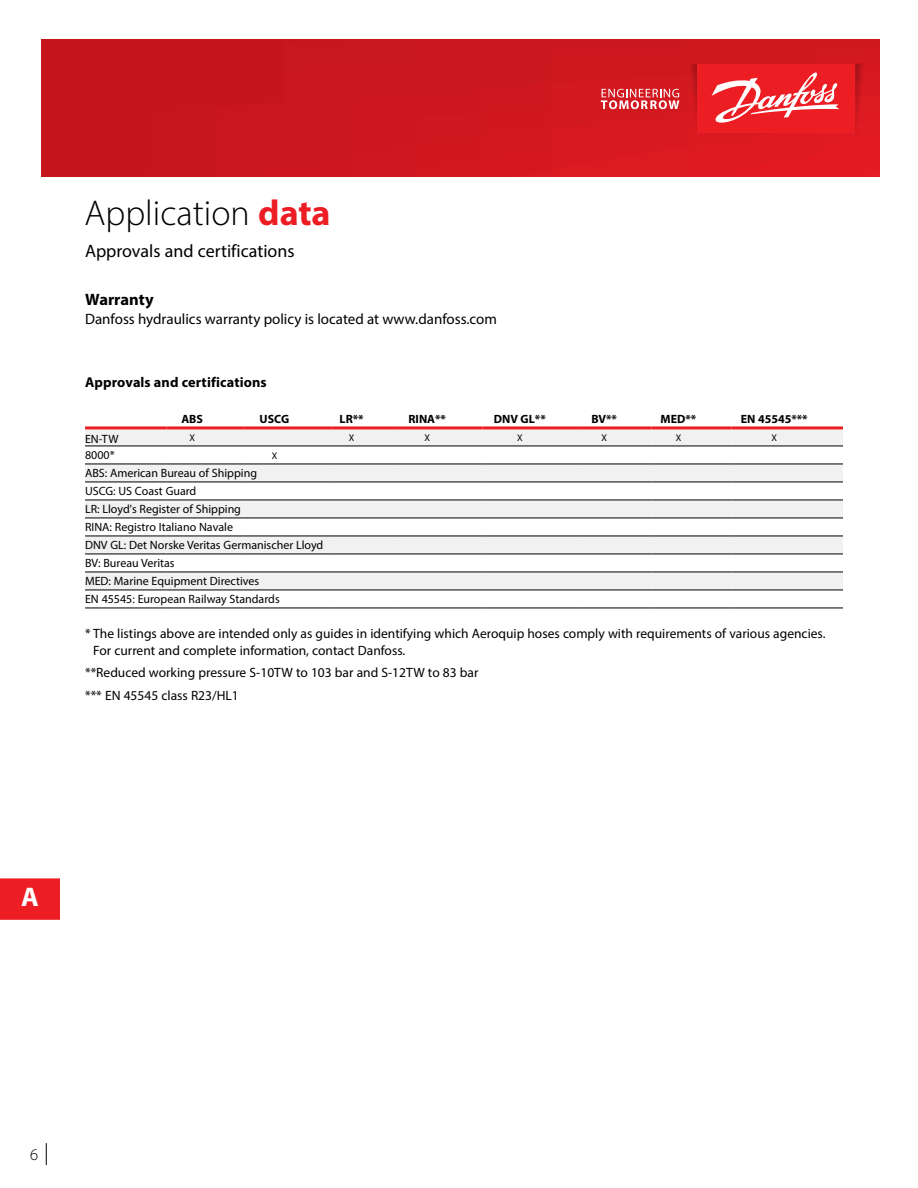
<style>
.page{position:relative;width:918px;height:1188px;background:#fff}
.page>*{position:absolute;margin:0;border:0;box-sizing:border-box;transform-origin:0 0}
.t1{font:300 36px "Myriad Pro";color:#000}
.t2{font:700 27px "Myriad Pro";color:#fff}
.t3{font:18px "Myriad Pro";color:#000}
.t4{font:700 16.5px "Myriad Pro";color:#000}
.t5{font:300 16.5px "Myriad Pro";color:#000}
.t6{font:15px "Myriad Pro";color:#000}
.t7{font:700 14.25px "Myriad Pro";letter-spacing:.01em;color:#000}
.t8{font:13.5px/16.5px "Myriad Pro";color:#000}
.t9{font:12px/18px "Myriad Pro";color:#000}
.t10{font:700 12px "Myriad Pro";color:#000}
.t11{font:9.75px "Myriad Pro";color:#000}
.s1{font-weight:700;color:#ed1d24}
</style>
<div class="page">
<svg style="left:85px;top:429px;width:758px;height:161px;fill:#f1f1f2"></svg>
<hr style="left:85px;top:446px;width:82px;height:1px;background:#000">
<hr style="left:85px;top:482px;width:82px;height:1px;background:#000">
<hr style="left:167px;top:482px;width:77px;height:1px;background:#000">
<hr style="left:244px;top:482px;width:87px;height:1px;background:#000">
<hr style="left:331px;top:482px;width:67px;height:1px;background:#000">
<hr style="left:398px;top:482px;width:85px;height:1px;background:#000">
<hr style="left:483px;top:482px;width:100px;height:1px;background:#000">
<hr style="left:583px;top:482px;width:68px;height:1px;background:#000">
<hr style="left:651px;top:482px;width:81px;height:1px;background:#000">
<hr style="left:732px;top:482px;width:111px;height:1px;background:#000">
<hr style="left:85px;top:500px;width:82px;height:1px;background:#000">
<hr style="left:167px;top:500px;width:77px;height:1px;background:#000">
<hr style="left:244px;top:500px;width:87px;height:1px;background:#000">
<hr style="left:331px;top:500px;width:67px;height:1px;background:#000">
<hr style="left:398px;top:500px;width:85px;height:1px;background:#000">
<hr style="left:483px;top:500px;width:100px;height:1px;background:#000">
<hr style="left:583px;top:500px;width:68px;height:1px;background:#000">
<hr style="left:651px;top:500px;width:81px;height:1px;background:#000">
<hr style="left:732px;top:500px;width:111px;height:1px;background:#000">
<hr style="left:85px;top:518px;width:82px;height:1px;background:#000">
<hr style="left:167px;top:518px;width:77px;height:1px;background:#000">
<hr style="left:244px;top:518px;width:87px;height:1px;background:#000">
<hr style="left:331px;top:518px;width:67px;height:1px;background:#000">
<hr style="left:398px;top:518px;width:85px;height:1px;background:#000">
<hr style="left:483px;top:518px;width:100px;height:1px;background:#000">
<hr style="left:583px;top:518px;width:68px;height:1px;background:#000">
<hr style="left:651px;top:518px;width:81px;height:1px;background:#000">
<hr style="left:732px;top:518px;width:111px;height:1px;background:#000">
<hr style="left:85px;top:536px;width:82px;height:1px;background:#000">
<hr style="left:167px;top:536px;width:77px;height:1px;background:#000">
<hr style="left:244px;top:536px;width:87px;height:1px;background:#000">
<hr style="left:331px;top:536px;width:67px;height:1px;background:#000">
<hr style="left:398px;top:536px;width:85px;height:1px;background:#000">
<hr style="left:483px;top:536px;width:100px;height:1px;background:#000">
<hr style="left:583px;top:536px;width:68px;height:1px;background:#000">
<hr style="left:651px;top:536px;width:81px;height:1px;background:#000">
<hr style="left:732px;top:536px;width:111px;height:1px;background:#000">
<hr style="left:85px;top:590px;width:82px;height:1px;background:#000">
<hr style="left:167px;top:590px;width:77px;height:1px;background:#000">
<hr style="left:244px;top:590px;width:87px;height:1px;background:#000">
<hr style="left:331px;top:590px;width:67px;height:1px;background:#000">
<hr style="left:398px;top:590px;width:85px;height:1px;background:#000">
<hr style="left:483px;top:590px;width:100px;height:1px;background:#000">
<hr style="left:583px;top:590px;width:68px;height:1px;background:#000">
<hr style="left:651px;top:590px;width:81px;height:1px;background:#000">
<hr style="left:732px;top:590px;width:111px;height:1px;background:#000">
<hr style="left:85px;top:608px;width:82px;height:1px;background:#000">
<hr style="left:167px;top:608px;width:77px;height:1px;background:#000">
<hr style="left:244px;top:608px;width:87px;height:1px;background:#000">
<hr style="left:331px;top:608px;width:67px;height:1px;background:#000">
<hr style="left:398px;top:608px;width:85px;height:1px;background:#000">
<hr style="left:483px;top:608px;width:100px;height:1px;background:#000">
<hr style="left:583px;top:608px;width:68px;height:1px;background:#000">
<hr style="left:651px;top:608px;width:81px;height:1px;background:#000">
<hr style="left:732px;top:608px;width:111px;height:1px;background:#000">
<hr style="left:167px;top:446px;width:77px;height:1px;background:#000">
<hr style="left:244px;top:446px;width:87px;height:1px;background:#000">
<hr style="left:331px;top:446px;width:67px;height:1px;background:#000">
<hr style="left:398px;top:446px;width:85px;height:1px;background:#000">
<hr style="left:483px;top:446px;width:100px;height:1px;background:#000">
<hr style="left:583px;top:446px;width:68px;height:1px;background:#000">
<hr style="left:651px;top:446px;width:81px;height:1px;background:#000">
<hr style="left:732px;top:446px;width:111px;height:1px;background:#000">
<hr style="left:85px;top:554px;width:82px;height:1px;background:#000">
<hr style="left:167px;top:554px;width:77px;height:1px;background:#000">
<hr style="left:244px;top:554px;width:87px;height:1px;background:#000">
<hr style="left:331px;top:554px;width:67px;height:1px;background:#000">
<hr style="left:398px;top:554px;width:85px;height:1px;background:#000">
<hr style="left:483px;top:554px;width:100px;height:1px;background:#000">
<hr style="left:583px;top:554px;width:68px;height:1px;background:#000">
<hr style="left:651px;top:554px;width:81px;height:1px;background:#000">
<hr style="left:732px;top:554px;width:111px;height:1px;background:#000">
<hr style="left:85px;top:464px;width:82px;height:1px;background:#000">
<hr style="left:167px;top:464px;width:77px;height:1px;background:#000">
<hr style="left:244px;top:464px;width:87px;height:1px;background:#000">
<hr style="left:331px;top:464px;width:67px;height:1px;background:#000">
<hr style="left:398px;top:464px;width:85px;height:1px;background:#000">
<hr style="left:483px;top:464px;width:100px;height:1px;background:#000">
<hr style="left:583px;top:464px;width:68px;height:1px;background:#000">
<hr style="left:651px;top:464px;width:81px;height:1px;background:#000">
<hr style="left:732px;top:464px;width:111px;height:1px;background:#000">
<hr style="left:85px;top:572px;width:82px;height:1px;background:#000">
<hr style="left:167px;top:572px;width:77px;height:1px;background:#000">
<hr style="left:244px;top:572px;width:87px;height:1px;background:#000">
<hr style="left:331px;top:572px;width:67px;height:1px;background:#000">
<hr style="left:398px;top:572px;width:85px;height:1px;background:#000">
<hr style="left:483px;top:572px;width:100px;height:1px;background:#000">
<hr style="left:583px;top:572px;width:68px;height:1px;background:#000">
<hr style="left:651px;top:572px;width:81px;height:1px;background:#000">
<hr style="left:732px;top:572px;width:111px;height:1px;background:#000">
<hr style="left:85px;top:426px;width:82px;height:3px;background:#ed1d24">
<hr style="left:167px;top:426px;width:77px;height:3px;background:#ed1d24">
<hr style="left:244px;top:426px;width:87px;height:3px;background:#ed1d24">
<hr style="left:331px;top:426px;width:67px;height:3px;background:#ed1d24">
<hr style="left:398px;top:426px;width:85px;height:3px;background:#ed1d24">
<hr style="left:483px;top:426px;width:100px;height:3px;background:#ed1d24">
<hr style="left:583px;top:426px;width:68px;height:3px;background:#ed1d24">
<hr style="left:651px;top:426px;width:81px;height:3px;background:#ed1d24">
<hr style="left:732px;top:426px;width:111px;height:3px;background:#ed1d24">
<div style="left:42px;top:39px;width:837px;height:137px;background:linear-gradient(to right,#c1151b,#dc1a22)"></div>
<svg style="left:855px;top:64px;width:13px;height:69px"></svg>
<svg style="left:685px;top:64px;width:12px;height:69px"></svg>
<div style="left:697px;top:64px;width:158px;height:69px;background:#ed1d24"></div>
<svg style="left:601px;top:89px;width:78px;height:20px;background:#e16a6e"></svg>
<svg style="left:712px;top:72px;width:128px;height:51px"></svg>
<div style="left:0;top:878px;width:60px;height:42px;background:#ed1d24"></div>
<svg style="left:46px;top:1143px;width:1px;height:22px"></svg>
<h1 class="t1" style="left:84px;top:191px;width:248px">Application <span class="s1">data</span></h1>
<h3 class="t3" style="left:85px;top:239px;width:211px">Approvals and certifications</h3>
<p class="t4" style="left:85px;top:288px;width:70px">Warranty</p>
<p class="t6" style="left:85px;top:310px;width:413px">Danfoss hydraulics warranty policy is located at www.danfoss.com</p>
<p class="t7" style="left:85px;top:373px;width:183px">Approvals and certifications</p>
<p class="t10" style="left:181px;top:412px;width:23px">ABS</p>
<p class="t10" style="left:260px;top:412px;width:31px">USCG</p>
<p class="t10" style="left:340px;top:412px;width:26px">LR**</p>
<p class="t10" style="left:409px;top:412px;width:39px">RINA**</p>
<p class="t10" style="left:494px;top:412px;width:54px">DNV GL**</p>
<p class="t10" style="left:591px;top:412px;width:27px">BV**</p>
<p class="t10" style="left:661px;top:412px;width:37px">MED**</p>
<p class="t10" style="left:741px;top:412px;width:68px">EN 45545***</p>
<p class="t9" style="left:85px;top:430px;width:35px">EN-TW</p>
<p class="t11" style="left:189px;top:432px;width:7px">X</p>
<p class="t11" style="left:349px;top:432px;width:7px">X</p>
<p class="t11" style="left:425px;top:432px;width:7px">X</p>
<p class="t11" style="left:517px;top:432px;width:7px">X</p>
<p class="t11" style="left:601px;top:432px;width:7px">X</p>
<p class="t11" style="left:676px;top:432px;width:7px">X</p>
<p class="t11" style="left:771px;top:432px;width:7px">X</p>
<p class="t9" style="left:85px;top:446px;width:31px">8000*</p>
<p class="t11" style="left:272px;top:449px;width:7px">X</p>
<p class="t9" style="left:85px;top:464px;width:240px">ABS: American Bureau of Shipping<br>USCG: US Coast Guard<br>LR: Lloyd's Register of Shipping<br>RINA: Registro Italiano Navale<br>DNV GL: Det Norske Veritas Germanischer Lloyd<br>BV: Bureau Veritas<br>MED: Marine Equipment Directives<br>EN 45545: European Railway Standards</p>
<p class="t8" style="left:93px;top:625px;width:734px;text-indent:-8px">* The listings above are intended only as guides in identifying which Aeroquip hoses comply with requirements of various agencies.<br>For current and complete information, contact Danfoss.</p>
<p class="t8" style="left:85px;top:661px;width:395px;line-height:22.5px">**Reduced working pressure S-10TW to 103 bar and S-12TW to 83 bar *** EN 45545 class R23/HL1</p>
<h2 class="t2" style="left:21px;top:879px;width:19px">A</h2>
<p class="t5" style="left:30px;top:1145px;width:10px">6</p>
</div>
